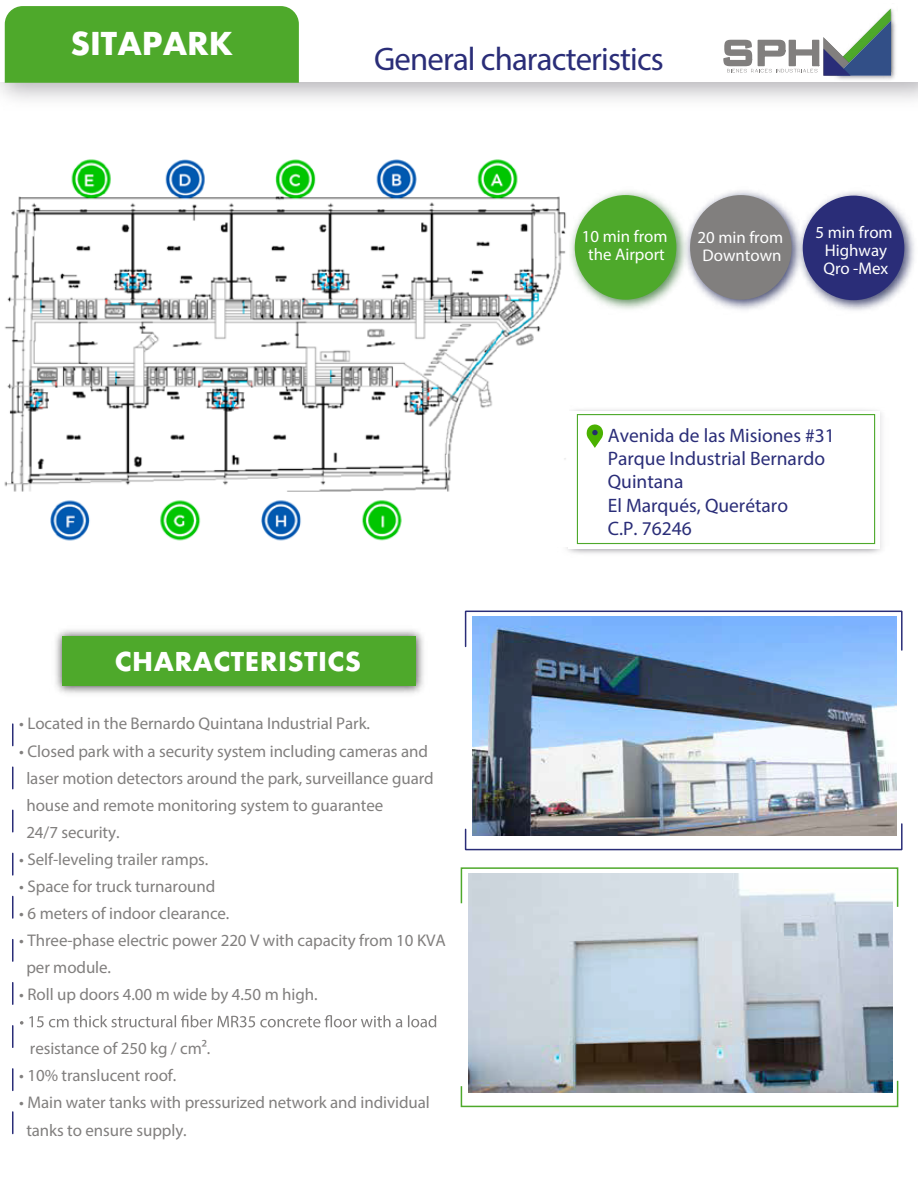
<style>
.page{position:relative;width:918px;height:1188px;background:#fff}
.page>*{position:absolute;margin:0;border:0;box-sizing:border-box;transform-origin:0 0}
.t1{font:32.7px "Myriad Pro";letter-spacing:-.025em;color:#2a2d78}
.t2{font:700 30.6px "Futura";color:#fff}
.t3{font:700 25.2px "Futura";letter-spacing:.02em;color:#fff}
.t4{font:19.5px/23.4px "Myriad Pro";color:#2a2d78}
.t5{font:16.95px/27px "Myriad Pro";letter-spacing:-.005em;color:#817f7e}
.t6{font:16.95px/18px "Myriad Pro";color:#fff;text-align:center}
</style>
<div class="page">
<img style="left:826px;top:15px;width:73px;height:69px">
<svg style="left:723px;top:9px;width:168px;height:67px"></svg>
<div style="left:577px;top:414px;width:298px;height:130px;border:1px solid #4ea92b"></div>
<img style="left:472px;top:652px;width:425px;height:170px">
<svg style="left:464px;top:822px;width:439px;height:29px"></svg>
<svg style="left:464px;top:610px;width:439px;height:42px;background:#85afe9"></svg>
<div style="left:5px;top:6px;width:294px;height:77px;background:#4ea92b"></div>
<img style="left:570px;top:191px;width:110px;height:118px">
<div style="left:575px;top:195px;width:101px;height:105px;background:#4ea92b;border-radius:50%"></div>
<img style="left:680px;top:190px;width:113px;height:120px">
<div style="left:690px;top:195px;width:102px;height:105px;background:#817f7e;border-radius:50%"></div>
<img style="left:793px;top:191px;width:122px;height:120px">
<div style="left:803px;top:196px;width:101px;height:104px;background:#2a2d78;border-radius:50%"></div>
<svg style="left:12px;top:724px;width:1px;height:411px"></svg>
<img style="left:55px;top:630px;width:369px;height:64px">
<div style="left:62px;top:636px;width:354px;height:50px;background:#4ea92b"></div>
<img style="left:468px;top:908px;width:425px;height:171px">
<svg style="left:460px;top:1079px;width:439px;height:29px"></svg>
<svg style="left:460px;top:867px;width:439px;height:41px"></svg>
<svg style="left:587px;top:424px;width:16px;height:24px"></svg>
<img style="left:4px;top:159px;width:562px;height:382px">
<svg style="left:20px;top:1015px;width:416px;height:12px"></svg>
<h2 class="t2" style="left:70px;top:21px;width:164px">SITAPARK</h2>
<h1 class="t1" style="left:374px;top:38px;width:291px">General characteristics</h1>
<h3 class="t3" style="left:115px;top:643px;width:248px">CHARACTERISTICS</h3>
<p class="t6" style="left:582px;top:227px;width:87px">10 min from the Airport</p>
<p class="t6" style="left:697px;top:228px;width:87px">20 min from<br>Downtown</p>
<p class="t6" style="left:816px;top:223px;width:79px">5 min from<br>Highway<br>Qro -Mex</p>
<p class="t4" style="left:608px;top:423px;width:229px">Avenida de las Misiones #31<br>Parque Industrial Bernardo<br>Quintana<br>El Marqués, Querétaro<br>C.P. 76246</p>
<p class="t5" style="left:19px;top:710px;width:352px">• Located in the Bernardo Quintana Industrial Park.</p>
<p class="t5" style="left:26px;top:737px;width:409px;text-indent:-7px">• Closed park with a security system including cameras and laser motion detectors around the park, surveillance guard house and remote monitoring system to guarantee<br>24/7 security.</p>
<p class="t5" style="left:19px;top:845px;width:191px">• Self-leveling trailer ramps.</p>
<p class="t5" style="left:19px;top:872px;width:198px">• Space for truck turnaround</p>
<p class="t5" style="left:19px;top:900px;width:212px">• 6 meters of indoor clearance.</p>
<p class="t5" style="left:26px;top:927px;width:421px;text-indent:-7px">• Three-phase electric power 220 V with capacity from 10 KVA per module.</p>
<p class="t5" style="left:19px;top:981px;width:300px">• Roll up doors 4.00 m wide by 4.50 m high.</p>
<p class="t5" style="left:30px;top:1035px;width:182px">resistance of 250 kg / cm².</p>
<p class="t5" style="left:19px;top:1062px;width:158px">• 10% translucent roof.</p>
<p class="t5" style="left:26px;top:1089px;width:405px;text-indent:-7px">• Main water tanks with pressurized network and individual tanks to ensure supply.</p>
</div>
